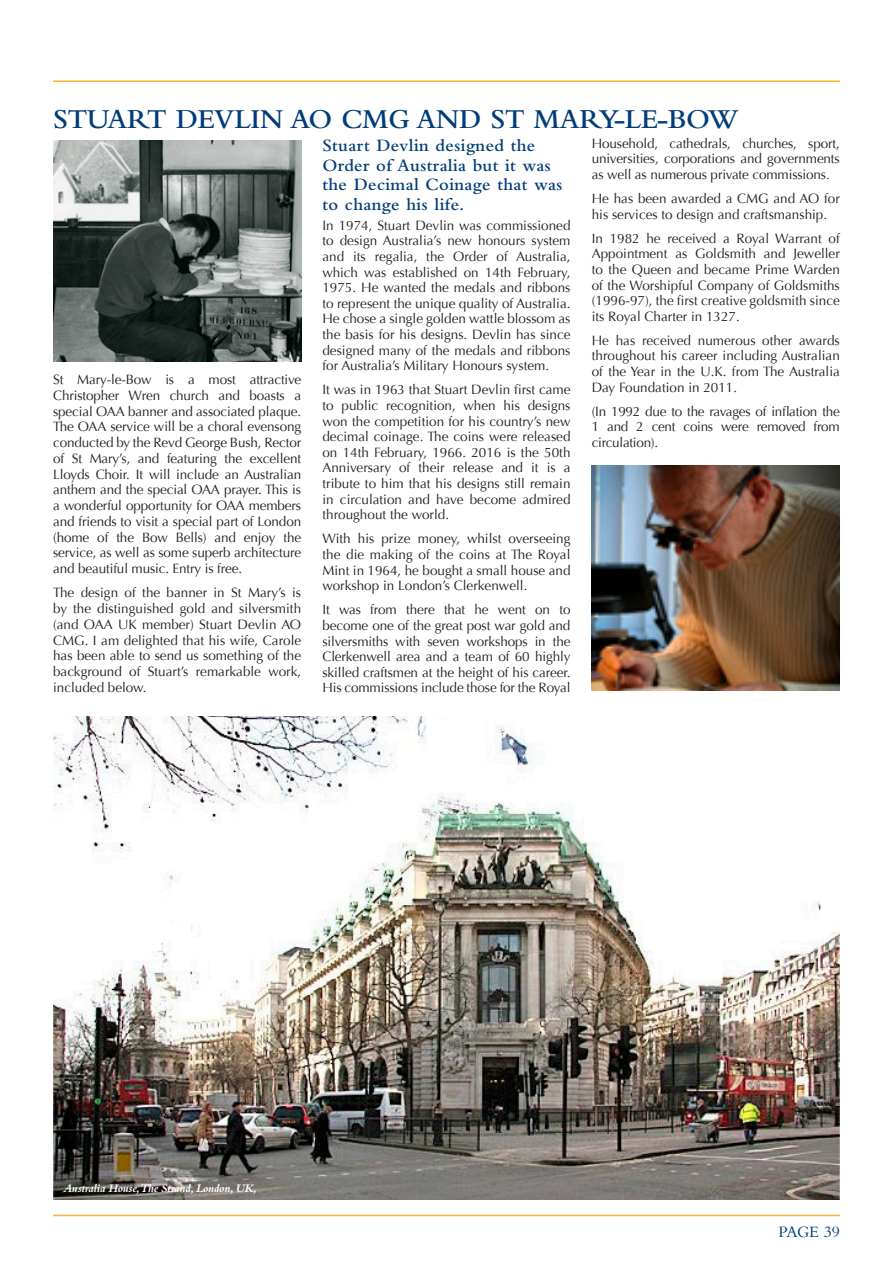
<style>
.page{position:relative;width:893px;height:1263px;background:#fff}
.page>*{position:absolute;margin:0;border:0;box-sizing:border-box;transform-origin:0 0}
.t1{font:600 28.5px "Bembo";letter-spacing:-.01em;color:#003d78}
.t2{font:600 18px/19.5px "Bembo";letter-spacing:.02em;color:#003d78}
.t3{font:16.5px "Bembo";letter-spacing:-.02em;color:#003d78}
.t4{font:13.5px/15.6px "Optima";color:#231f20;text-align:justify}
.t5{font:italic 700 12px "Bembo";letter-spacing:-.02em;color:#fff}
</style>
<div class="page">
<hr style="left:53px;top:80px;width:787px;height:2px;background:#fbb033">
<hr style="left:53px;top:1215px;width:787px;height:1px;background:#fbb033">
<img style="left:53px;top:140px;width:248px;height:221px">
<img style="left:592px;top:465px;width:248px;height:226px">
<img style="left:53px;top:716px;width:787px;height:483px">
<h1 class="t1" style="left:53px;top:103px;width:687px">STUART DEVLIN AO CMG AND ST MARY-LE-BOW</h1>
<p class="t4" style="left:53px;top:372px;width:250px">St Mary-le-Bow is a most attractive Christopher Wren church and boasts a special OAA banner and associated plaque.<br>The OAA service will be a choral evensong conducted by the Revd George Bush, Rector of St Mary’s, and featuring the excellent Lloyds Choir. It will include an Australian anthem and the special OAA prayer. This is a wonderful opportunity for OAA members and friends to visit a special part of London (home of the Bow Bells) and enjoy the service, as well as some superb architecture and beautiful music. Entry is free.</p>
<p class="t4" style="left:53px;top:585px;width:250px">The design of the banner in St Mary’s is by the distinguished gold and silversmith (and OAA UK member) Stuart Devlin AO CMG. I am delighted that his wife, Carole has been able to send us something of the background of Stuart’s remarkable work, included below.</p>
<h2 class="t2" style="left:322px;top:136px;width:242px">Stuart Devlin designed the<br>Order of Australia but it was the Decimal Coinage that was to change his life.</h2>
<p class="t4" style="left:322px;top:218px;width:250px">In 1974, Stuart Devlin was commissioned to design Australia’s new honours system and its regalia, the Order of Australia, which was established on 14th February, 1975. He wanted the medals and ribbons to represent the unique quality of Australia.<br>He chose a single golden wattle blossom as the basis for his designs. Devlin has since designed many of the medals and ribbons for Australia’s Military Honours system.</p>
<p class="t4" style="left:322px;top:382px;width:250px">It was in 1963 that Stuart Devlin first came to public recognition, when his designs won the competition for his country’s new decimal coinage. The coins were released on 14th February, 1966. 2016 is the 50th Anniversary of their release and it is a tribute to him that his designs still remain in circulation and have become admired throughout the world.</p>
<p class="t4" style="left:322px;top:531px;width:250px">With his prize money, whilst overseeing the die making of the coins at The Royal Mint in 1964, he bought a small house and workshop in London’s Clerkenwell.</p>
<p class="t4" style="left:322px;top:602px;width:250px">It was from there that he went on to become one of the great post war gold and silversmiths with seven workshops in the Clerkenwell area and a team of 60 highly skilled craftsmen at the height of his career.<br>His commissions include those for the Royal</p>
<p class="t4" style="left:592px;top:135px;width:250px">Household, cathedrals, churches, sport, universities, corporations and governments as well as numerous private commissions.</p>
<p class="t4" style="left:592px;top:191px;width:250px">He has been awarded a CMG and AO for his services to design and craftsmanship.</p>
<p class="t4" style="left:592px;top:231px;width:250px">In 1982 he received a Royal Warrant of Appointment as Goldsmith and Jeweller to the Queen and became Prime Warden of the Worshipful Company of Goldsmiths (1996-97), the first creative goldsmith since its Royal Charter in 1327.</p>
<p class="t4" style="left:592px;top:333px;width:250px">He has received numerous other awards throughout his career including Australian of the Year in the U.K. from The Australia Day Foundation in 2011.</p>
<p class="t4" style="left:592px;top:404px;width:250px">(In 1992 due to the ravages of inflation the 1 and 2 cent coins were removed from circulation).</p>
<p class="t5" style="left:64px;top:1181px;width:195px">Australia House,The Strand, London, UK,</p>
<p class="t3" style="left:779px;top:1223px;width:63px">PAGE 39</p>
</div>
